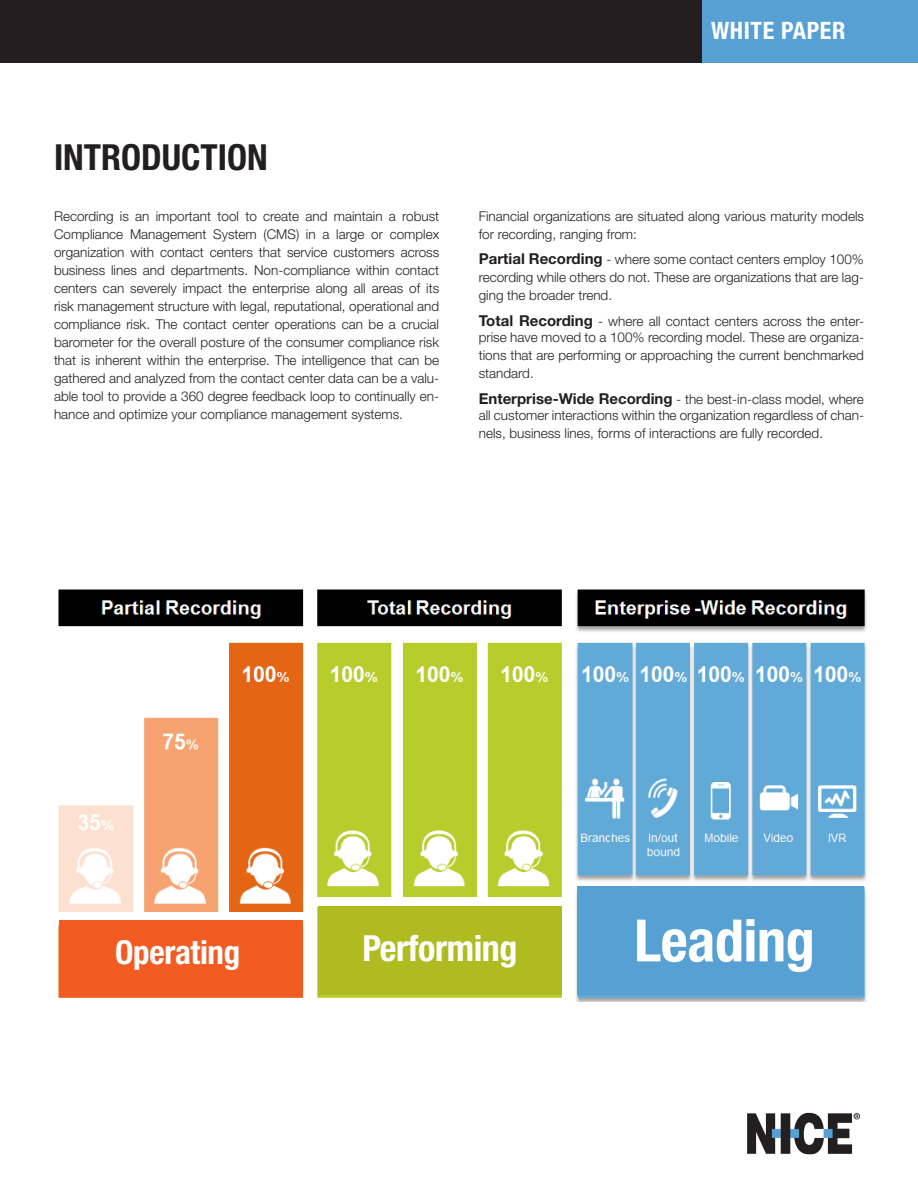
<style>
.page{position:relative;width:918px;height:1188px;background:#fff}
.page>*{position:absolute;margin:0;border:0;box-sizing:border-box;transform-origin:0 0}
.t1{font:700 condensed 58.5px "Helvetica Neue LT Std";letter-spacing:-.01em;color:#fff}
.t2{font:700 condensed 36px "Helvetica Neue LT Std";color:#231f20}
.t3{font:700 condensed 36px "Helvetica Neue LT Std";letter-spacing:-.01em;color:#fff}
.t4{font:700 condensed 33px "Helvetica Neue LT Std";letter-spacing:-.01em;color:#fff}
.H1_TITLE_COVER_PAGE{font:700 condensed 24px "Helvetica Neue LT Std";letter-spacing:.025em;color:#fff}
.t5{font:300 13.5px/18px "Helvetica Neue LT Std";color:#231f20}
.s1{font-weight:700;font-size:15px}
</style>
<div class="page">
<img style="left:58px;top:589px;width:809px;height:412px">
<div style="left:0;top:0;width:918px;height:63px;background:#231f20"></div>
<div style="left:702px;top:0;width:216px;height:63px;background:#56a0d3"></div>
<img style="left:747px;top:1112px;width:113px;height:43px">
<div style="left:578px;top:886px;width:286px;height:109px;background:#56a0d3"></div>
<div style="left:319px;top:906px;width:243px;height:89px;background:#aebc21"></div>
<div style="left:59px;top:920px;width:243px;height:76px;background:#f25b21"></div>
<p class="H1_TITLE_COVER_PAGE" style="left:711px;top:16px;width:136px">WHITE PAPER</p>
<p class="t2" style="left:54px;top:135px;width:215px">INTRODUCTION</p>
<p class="t5" style="left:54px;top:207px;width:387px;text-align:justify">Recording is an important tool to create and maintain a robust Compliance Management System (CMS) in a large or complex organization with contact centers that service customers across business lines and departments. Non-compliance within contact centers can severely impact the enterprise along all areas of its risk management structure with legal, reputational, operational and compliance risk. The contact center operations can be a crucial barometer for the overall posture of the consumer compliance risk that is inherent within the enterprise. The intelligence that can be gathered and analyzed from the contact center data can be a valu&shy;able tool to provide a 360 degree feedback loop to continually en&shy;hance and optimize your compliance management systems.</p>
<p class="t5" style="left:479px;top:207px;width:387px">Financial organizations are situated along various maturity models for recording, ranging from:</p>
<p class="t5" style="left:479px;top:250px;width:387px;text-align:justify"><span class="s1">Partial Recording</span> - where some contact centers employ 100% recording while others do not. These are organizations that are lag&shy;ging the broader trend.</p>
<p class="t5" style="left:479px;top:313px;width:387px;line-height:16.2px"><span class="s1">Total Recording</span> - where all contact centers across the enter&shy;prise have moved to a 100% recording model. These are organiza-</p>
<p class="t5" style="left:479px;top:346px;width:387px">tions that are performing or approaching the current benchmarked standard.</p>
<p class="t5" style="left:479px;top:390px;width:387px;line-height:16.2px"><span class="s1">Enterprise-Wide Recording</span> - the best-in-class model, where all customer interactions within the organization regardless of chan-</p>
<p class="t5" style="left:479px;top:424px;width:346px">nels, business lines, forms of interactions are fully recorded.</p>
<p class="t4" style="left:115px;top:932px;width:127px">Operating</p>
<p class="t3" style="left:363px;top:927px;width:157px">Performing</p>
<p class="t1" style="left:634px;top:905px;width:182px">Leading</p>
</div>
